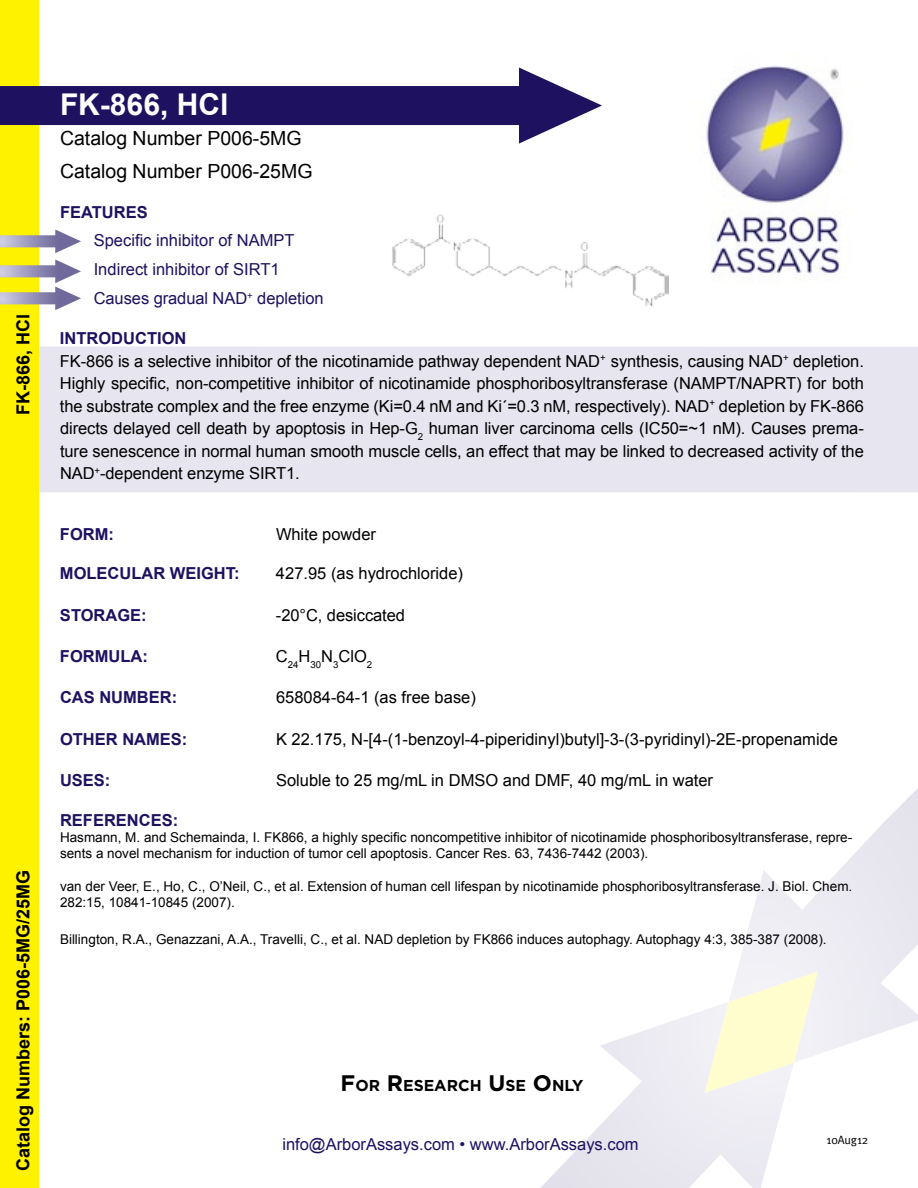
<style>
.page{position:relative;width:918px;height:1188px;background:#fff}
.page>*{position:absolute;margin:0;border:0;box-sizing:border-box;transform-origin:0 0}
.t1{font:700 30px "Arial";color:#fff}
.t2{font:19.5px/33px "Arial";color:#000}
.t3{font:700 18px "Arial";color:#000}
.t4{font:16.5px/22.5px "Arial";letter-spacing:-.005em;color:#000}
.t5{font:16.5px/28.8px "Arial";color:#1d1160}
.t6{font:700 16.5px "Arial";color:#1d1160}
.t7{font:700 15.75px "Gotham";color:#000}
.t8{font:13.5px/16.2px "Arial";color:#000}
.t9{font:12px "Meta";color:#000}
.s1{font-weight:700;color:#1d1160}
.s2{font-size:22.5px}
</style>
<div class="page">
<svg style="left:541px;top:1010px;width:245px;height:178px"></svg>
<svg style="left:737px;top:788px;width:181px;height:266px"></svg>
<svg style="left:705px;top:971px;width:113px;height:122px"></svg>
<div style="left:38px;top:346px;width:880px;height:146px;background:#e7e6f0"></div>
<div style="left:0;top:0;width:38px;height:1188px;background:#fff200"></div>
<svg style="left:0;top:68px;width:602px;height:76px;fill:#231760"></svg>
<svg style="left:0;top:230px;width:81px;height:23px"></svg>
<svg style="left:0;top:260px;width:81px;height:50px"></svg>
<img style="left:706px;top:66px;width:138px;height:211px">
<img style="left:392px;top:214px;width:276px;height:93px">
<p class="t3" style="left:11px;top:415px;width:103px;rotate:-90deg">FK-866, HCL</p>
<p class="t3" style="left:11px;top:1171px;width:303px;rotate:-90deg">CATALOG NUMBERS: P006-5MG/25MG</p>
<h1 class="t1" style="left:60px;top:84px;width:170px">FK-866, HCL</h1>
<p class="t2" style="left:60px;top:121px;width:254px">Catalog Number P006-5MG<br>Catalog Number P006-25MG</p>
<p class="t6" style="left:60px;top:201px;width:89px">FEATURES</p>
<p class="t5" style="left:94px;top:226px;width:231px">Specific inhibitor of NAMPT<br>Indirect inhibitor of SIRT1<br>Causes gradual NAD<sup>+</sup> depletion</p>
<p class="t4" style="left:60px;top:327px;width:805px"><span class="s1">INTRODUCTION<br></span>FK-866 is a selective inhibitor of the nicotinamide pathway dependent NAD<sup>+</sup> synthesis, causing NAD<sup>+</sup> depletion.<br>Highly specific, non-competitive inhibitor of nicotinamide phosphoribosyltransferase (NAMPT/NAPRT) for both the substrate complex and the free enzyme (Ki=0.4 nM and Ki´=0.3 nM, respectively). NAD<sup>+</sup> depletion by FK-866 directs delayed cell death by apoptosis in Hep-G<sub>2</sub> human liver carcinoma cells (IC50=~1 nM). Causes prema&shy;ture senescence in normal human smooth muscle cells, an effect that may be linked to decreased activity of the NAD<sup>+</sup>-dependent enzyme SIRT1.</p>
<p class="t6" style="left:60px;top:523px;width:56px">FORM:</p>
<p class="t4" style="left:276px;top:523px;width:101px">White powder</p>
<p class="t6" style="left:60px;top:563px;width:181px">MOLECULAR WEIGHT:</p>
<p class="t4" style="left:276px;top:562px;width:189px">427.95 (as hydrochloride)</p>
<p class="t6" style="left:60px;top:605px;width:88px">STO RAG E:</p>
<p class="t4" style="left:276px;top:604px;width:131px">-20°C, desiccated</p>
<p class="t6" style="left:60px;top:645px;width:89px">FORMULA:</p>
<p class="t4" style="left:276px;top:645px;width:98px">C<sub>24</sub>H<sub>30</sub>N<sub>3</sub>ClO<sub>2</sub></p>
<p class="t6" style="left:60px;top:687px;width:119px">CAS NUMBER:</p>
<p class="t4" style="left:276px;top:686px;width:201px">658084-64-1 (as free base)</p>
<p class="t6" style="left:60px;top:728px;width:129px">OTHER NAMES:</p>
<p class="t4" style="left:276px;top:728px;width:564px">K 22.175, N-[4-(1-benzoyl-4-piperidinyl)butyl]-3-(3-pyridinyl)-2E-propenamide</p>
<p class="t6" style="left:60px;top:769px;width:52px">USES:</p>
<p class="t4" style="left:276px;top:769px;width:439px">Soluble to 25 mg/mL in DMSO and DMF, 40 mg/mL in water</p>
<p class="t6" style="left:60px;top:809px;width:120px">REFERENCES:</p>
<p class="t8" style="left:60px;top:829px;width:794px">Hasmann, M. and Schemainda, I. FK866, a highly specific noncompetitive inhibitor of nicotinamide phosphoribosyltransferase, repre&shy;sents a novel mechanism for induction of tumor cell apoptosis. Cancer Res. 63, 7436-7442 (2003).</p>
<p class="t8" style="left:60px;top:878px;width:794px">van der Veer, E., Ho, C., O’Neil, C., et al. Extension of human cell lifespan by nicotinamide phosphoribosyltransferase. J. Biol. Chem.<br>282:15, 10841-10845 (2007).</p>
<p class="t8" style="left:60px;top:931px;width:768px">Billington, R.A., Genazzani, A.A., Travelli, C., et al. NAD depletion by FK866 induces autophagy. Autophagy 4:3, 385-387 (2008).</p>
<p class="t7" style="left:341px;top:1076px;width:244px"><span class="s2">F</span>OR <span class="s2">R</span>ESEARCH <span class="s2">U</span>SE <span class="s2">O</span>NLY</p>
<p class="t5" style="left:282px;top:1130px;width:358px">info@ArborAssays.com • www.ArborAssays.com</p>
<p class="t9" style="left:826px;top:1132px;width:43px">10Aug12</p>
</div>
